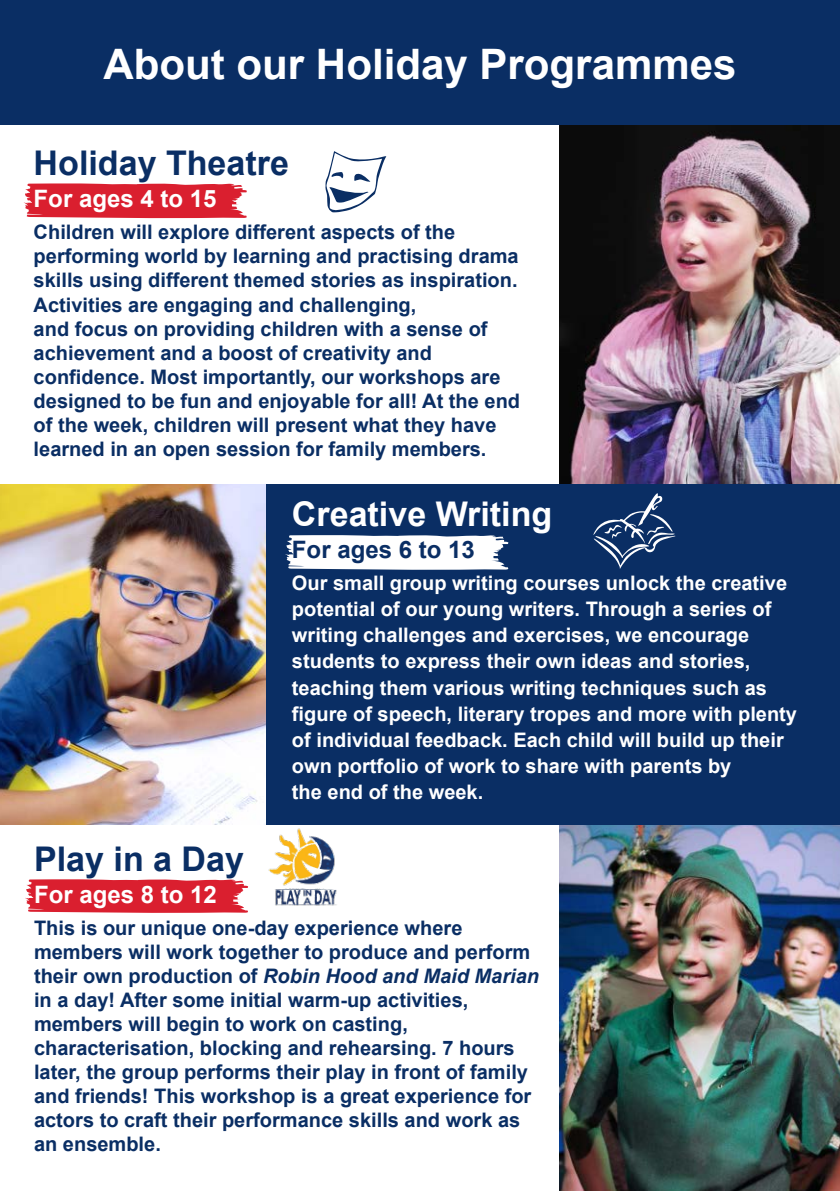
<style>
.page{position:relative;width:840px;height:1191px;background:#fff}
.page>*{position:absolute;margin:0;border:0;box-sizing:border-box;transform-origin:0 0}
.t1{font:700 42px "Arial";color:#fff}
.t2{font:700 34px "Arial";color:#0a2e64}
.t3{font:700 34px "Arial";color:#fff}
.t4{font:700 24px "Arial";color:#fff}
.t5{font:700 24px "Arial";color:#0a2e64}
.t6{font:700 20px/24px "Arial";color:#0a2e64}
.t7{font:700 20px/26px "Arial";color:#fff}
.s1{font-style:italic}
</style>
<div class="page">
<svg style="left:24px;top:183px;width:223px;height:36px;background:#de3745"></svg>
<svg style="left:25px;top:879px;width:223px;height:34px;background:#dd3241"></svg>
<img style="left:558px;top:824px;width:281px;height:367px">
<img style="left:559px;top:125px;width:280px;height:359px">
<div style="left:0;top:0;width:839px;height:125px;background:#0a2e64"></div>
<div style="left:265px;top:484px;width:574px;height:340px;background:#0a2e64"></div>
<svg style="left:285px;top:535px;width:224px;height:35px;background:#e9ecf1"></svg>
<img style="left:0;top:484px;width:265px;height:340px">
<svg style="left:325px;top:151px;width:61px;height:61px"></svg>
<svg style="left:593px;top:493px;width:82px;height:76px"></svg>
<img style="left:265px;top:823px;width:78px;height:83px">
<h1 class="t1" style="left:103px;top:34px;width:634px">About our Holiday Programmes</h1>
<h2 class="t2" style="left:34px;top:139px;width:257px">Holiday Theatre</h2>
<p class="t4" style="left:34px;top:182px;width:184px">For ages 4 to 15</p>
<p class="t6" style="left:34px;top:221px;width:487px">Children will explore different aspects of the performing world by learning and practising drama skills using different themed stories as inspiration.<br>Activities are engaging and challenging,<br>and focus on providing children with a sense of achievement and a boost of creativity and confidence. Most importantly, our workshops are designed to be fun and enjoyable for all! At the end of the week, children will present what they have learned in an open session for family members.</p>
<h2 class="t3" style="left:292px;top:490px;width:262px">Creative Writing</h2>
<p class="t5" style="left:292px;top:533px;width:184px">For ages 6 to 13</p>
<p class="t7" style="left:292px;top:570px;width:506px">Our small group writing courses unlock the creative potential of our young writers. Through a series of writing challenges and exercises, we encourage students to express their own ideas and stories, teaching them various writing techniques such as figure of speech, literary tropes and more with plenty of individual feedback. Each child will build up their own portfolio of work to share with parents by<br>the end of the week.</p>
<h2 class="t2" style="left:34px;top:835px;width:211px">Play in a Day</h2>
<p class="t4" style="left:34px;top:877px;width:184px">For ages 8 to 12</p>
<p class="t6" style="left:34px;top:916px;width:506px">This is our unique one-day experience where members will work together to produce and perform their own production of <span class="s1">Robin Hood and Maid Marian </span>in a day! After some initial warm-up activities, members will begin to work on casting, characterisation, blocking and rehearsing. 7 hours later, the group performs their play in front of family and friends! This workshop is a great experience for actors to craft their performance skills and work as an ensemble.</p>
</div>
